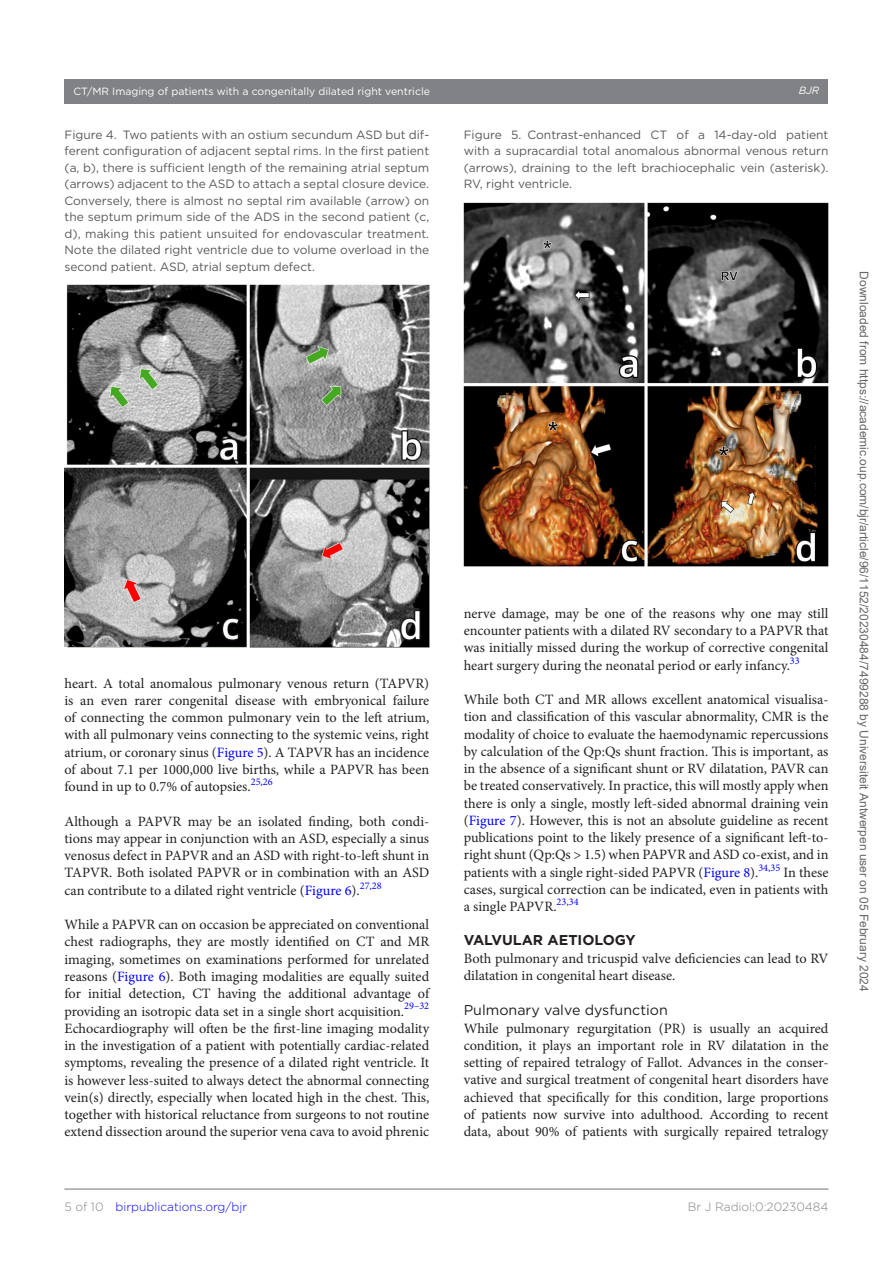
<style>
.page{position:relative;width:893px;height:1263px;background:#fff}
.page>*{position:absolute;margin:0;border:0;box-sizing:border-box;transform-origin:0 0}
.t1{font:14.25px/17.2px "Minion Pro";color:#231f20;text-align:justify}
.t2{font:14.25px "Gotham";color:#231f20}
.t3{font:700 14.25px "Gotham";color:#231f20}
.t4{font:12px/16.5px "Gotham";color:#57585a;text-align:justify}
.t5{font:12px "Arial";color:#666}
.t6{font:300 12px "Gotham";color:#00f}
.t7{font:300 12px "Gotham";color:#808285}
.t8{font:10.5px "Gotham";color:#fff}
.t9{font:italic 10.5px "Gotham";color:#fff}
.s1{color:#00f}
.s2{color:#808285}
</style>
<div class="page">
<hr style="left:64px;top:1188px;width:764px;height:2px;background:#808285">
<div style="left:64px;top:79px;width:764px;height:24px;background:#808285"></div>
<img style="left:64px;top:285px;width:365px;height:362px">
<img style="left:464px;top:202px;width:364px;height:365px">
<p class="t8" style="left:74px;top:85px;width:358px">CT/MR Imaging of patients with a congenitally dilated right ventricle</p>
<p class="t9" style="left:799px;top:85px;width:22px">BJR</p>
<p class="t4" style="left:64px;top:126px;width:366px">Figure 4. Two patients with an ostium secundum ASD but dif&shy;ferent configuration of adjacent septal rims. In the first patient (a, b), there is sufficient length of the remaining atrial septum (arrows) adjacent to the ASD to attach a septal closure device.<br>Conversely, there is almost no septal rim available (arrow) on the septum primum side of the ADS in the second patient (c, d), making this patient unsuited for endovascular treatment.<br>Note the dilated right ventricle due to volume overload in the second patient. ASD, atrial septum defect.</p>
<p class="t4" style="left:464px;top:126px;width:366px">Figure 5. Contrast-enhanced CT of a 14-day-old patient with a supracardial total anomalous abnormal venous return (arrows), draining to the left brachiocephalic vein (asterisk).<br>RV, right ventricle.</p>
<p class="t1" style="left:64px;top:674px;width:366px">heart. A total anomalous pulmonary venous return (TAPVR) is an even rarer congenital disease with embryonical failure of connecting the common pulmonary vein to the left atrium, with all pulmonary veins connecting to the systemic veins, right atrium, or coronary sinus (<span class="s1">Figure 5</span>). A TAPVR has an incidence of about 7.1 per 1000,000 live births, while a PAPVR has been found in up to 0.7% of autopsies.<sup>25,26</sup></p>
<p class="t1" style="left:64px;top:812px;width:366px">Although a PAPVR may be an isolated finding, both condi&shy;tions may appear in conjunction with an ASD, especially a sinus venosus defect in PAPVR and an ASD with right-to-left shunt in TAPVR. Both isolated PAPVR or in combination with an ASD can contribute to a dilated right ventricle (<span class="s1">Figure 6</span>).<sup>27,28</sup></p>
<p class="t1" style="left:64px;top:916px;width:366px">While a PAPVR can on occasion be appreciated on conventional chest radiographs, they are mostly identified on CT and MR imaging, sometimes on examinations performed for unrelated reasons (<span class="s1">Figure 6</span>). Both imaging modalities are equally suited for initial detection, CT having the additional advantage of providing an isotropic data set in a single short acquisition.<sup>29–32<br></sup>Echocardiography will often be the first-line imaging modality in the investigation of a patient with potentially cardiac-related symptoms, revealing the presence of a dilated right ventricle. It is however less-suited to always detect the abnormal connecting vein(s) directly, especially when located high in the chest. This, together with historical reluctance from surgeons to not routine extend dissection around the superior vena cava to avoid phrenic</p>
<p class="t1" style="left:464px;top:605px;width:366px">nerve damage, may be one of the reasons why one may still encounter patients with a dilated RV secondary to a PAPVR that was initially missed during the workup of corrective congenital heart surgery during the neonatal period or early infancy.<sup>33</sup></p>
<p class="t1" style="left:464px;top:691px;width:366px">While both CT and MR allows excellent anatomical visualisa&shy;tion and classification of this vascular abnormality, CMR is the modality of choice to evaluate the haemodynamic repercussions by calculation of the Qp:Qs shunt fraction. This is important, as in the absence of a significant shunt or RV dilatation, PAVR can be treated conservatively. In practice, this will mostly apply when there is only a single, mostly left-sided abnormal draining vein (<span class="s1">Figure 7</span>). However, this is not an absolute guideline as recent publications point to the likely presence of a significant left-to&shy;right shunt (Qp:Qs &gt; 1.5) when PAPVR and ASD co-exist, and in patients with a single right-sided PAPVR (<span class="s1">Figure 8</span>).<sup>34,35</sup> In these cases, surgical correction can be indicated, even in patients with a single PAPVR.<sup>23,34</sup></p>
<p class="t3" style="left:464px;top:930px;width:174px">VALVULAR AETIOLOGY</p>
<p class="t1" style="left:464px;top:950px;width:366px">Both pulmonary and tricuspid valve deficiencies can lead to RV dilatation in congenital heart disease.</p>
<p class="t2" style="left:464px;top:1000px;width:206px">Pulmonary valve dysfunction</p>
<p class="t1" style="left:464px;top:1019px;width:366px">While pulmonary regurgitation (PR) is usually an acquired condition, it plays an important role in RV dilatation in the setting of repaired tetralogy of Fallot. Advances in the conser&shy;vative and surgical treatment of congenital heart disorders have achieved that specifically for this condition, large proportions of patients now survive into adulthood. According to recent data, about 90% of patients with surgically repaired tetralogy</p>
<p class="t6" style="left:64px;top:1199px;width:184px"><span class="s2">5 of 10</span> birpublications.org/bjr</p>
<p class="t7" style="left:688px;top:1199px;width:142px">Br J Radiol;0:20230484</p>
<p class="t5" style="left:868px;top:271px;width:721px;rotate:90deg">Downloaded from https://academic.oup.com/bjr/article/96/1152/20230484/7499288 by Universiteit Antwerpen user on 05 February 2024</p>
</div>
